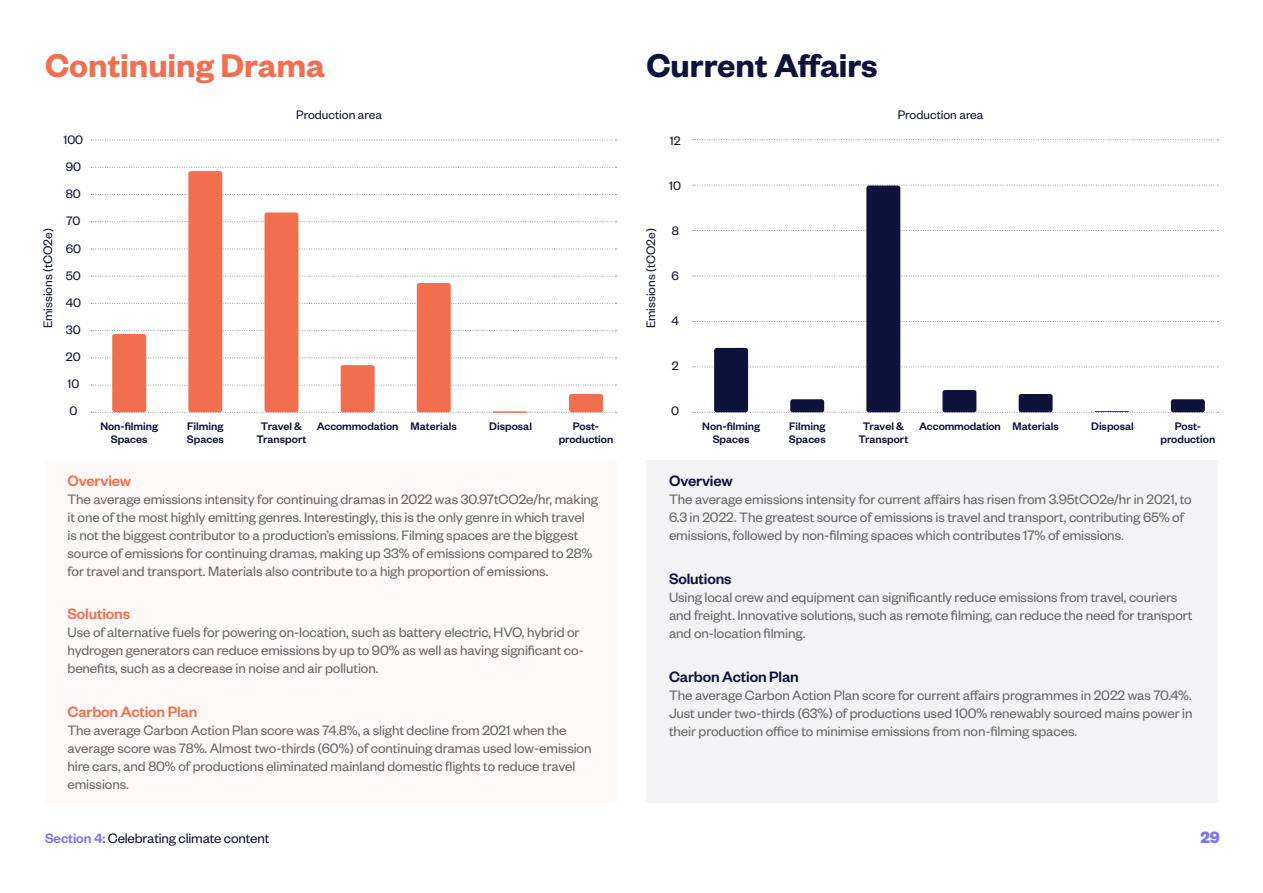
<style>
.page{position:relative;width:1263px;height:893px;background:#fff}
.page>*{position:absolute;margin:0;border:0;box-sizing:border-box;transform-origin:0 0}
.t1{font:600 36.15px "Founders Grotesk";color:#f16f4e}
.t2{font:600 36.15px "Founders Grotesk";color:#0d133b}
.t3{font:700 18px "Founders Grotesk";color:#7b73fa}
.t4{font:500 16.5px "Founders Grotesk";letter-spacing:-.01em;color:#f16f4e}
.t5{font:500 16.5px "Founders Grotesk";letter-spacing:-.01em;color:#0d133b}
.t6{font:15px/18px "Founders Grotesk";letter-spacing:-.005em;color:#666}
.t7{font:15px "Founders Grotesk";letter-spacing:-.01em;color:#0d133b}
.t8{font:13.5px "Founders Grotesk";color:#0d133b}
.t9{font:500 12px/13.5px "Founders Grotesk";color:#0d133b;text-align:center}
.s1{font-weight:500;color:#7b73fa}
</style>
<div class="page">
<div style="left:45px;top:460px;width:571px;height:343px;background:#fef8f6"></div>
<div style="left:646px;top:460px;width:572px;height:343px;background:#f3f3f5"></div>
<svg style="left:693px;top:139px;width:525px;height:1px"></svg>
<svg style="left:91px;top:194px;width:525px;height:1px"></svg>
<svg style="left:91px;top:167px;width:525px;height:1px"></svg>
<svg style="left:91px;top:140px;width:525px;height:1px"></svg>
<svg style="left:91px;top:221px;width:525px;height:1px"></svg>
<svg style="left:693px;top:185px;width:525px;height:1px"></svg>
<svg style="left:91px;top:276px;width:525px;height:1px"></svg>
<svg style="left:91px;top:249px;width:525px;height:1px"></svg>
<svg style="left:693px;top:276px;width:525px;height:1px"></svg>
<svg style="left:91px;top:330px;width:525px;height:1px"></svg>
<svg style="left:693px;top:230px;width:525px;height:1px"></svg>
<svg style="left:91px;top:303px;width:525px;height:1px"></svg>
<svg style="left:693px;top:321px;width:525px;height:1px"></svg>
<svg style="left:91px;top:357px;width:525px;height:1px"></svg>
<svg style="left:693px;top:366px;width:525px;height:1px"></svg>
<svg style="left:91px;top:385px;width:525px;height:1px"></svg>
<svg style="left:693px;top:412px;width:525px;height:1px"></svg>
<svg style="left:91px;top:412px;width:525px;height:1px"></svg>
<div style="left:714px;top:348px;width:34px;height:64px;background:#0d133b;border-radius:2px"></div>
<div style="left:112px;top:334px;width:34px;height:78px;background:#f16f4e;border-radius:2px"></div>
<div style="left:866px;top:186px;width:34px;height:226px;background:#0d133b;border-radius:2px"></div>
<div style="left:264px;top:212px;width:34px;height:200px;background:#f16f4e;border-radius:2px"></div>
<div style="left:1019px;top:394px;width:33px;height:18px;background:#0d133b;border-radius:2px"></div>
<div style="left:417px;top:283px;width:34px;height:129px;background:#f16f4e;border-radius:2px"></div>
<div style="left:1171px;top:399px;width:34px;height:13px;background:#0d133b;border-radius:2px"></div>
<div style="left:569px;top:394px;width:34px;height:18px;background:#f16f4e;border-radius:2px"></div>
<div style="left:790px;top:399px;width:34px;height:13px;background:#0d133b;border-radius:2px"></div>
<div style="left:188px;top:171px;width:34px;height:241px;background:#f16f4e;border-radius:2px"></div>
<div style="left:942px;top:390px;width:34px;height:22px;background:#0d133b;border-radius:2px"></div>
<div style="left:341px;top:365px;width:34px;height:47px;background:#f16f4e;border-radius:2px"></div>
<hr style="left:1095px;top:411px;width:34px;height:1px;background:#0d133b">
<hr style="left:493px;top:411px;width:34px;height:2px;background:#f16f4e">
<h1 class="t1" style="left:45px;top:42px;width:281px">Continuing Drama</h1>
<h1 class="t2" style="left:646px;top:42px;width:233px">Current Affairs</h1>
<p class="t8" style="left:39px;top:328px;width:102px;rotate:-90deg">Emissions (tCO2e)</p>
<p class="t8" style="left:63px;top:131px;width:21px">100</p>
<p class="t8" style="left:66px;top:158px;width:17px">90</p>
<p class="t8" style="left:66px;top:186px;width:17px">80</p>
<p class="t8" style="left:66px;top:213px;width:16px">70</p>
<p class="t8" style="left:66px;top:240px;width:17px">60</p>
<p class="t8" style="left:66px;top:267px;width:17px">50</p>
<p class="t8" style="left:66px;top:294px;width:17px">40</p>
<p class="t8" style="left:66px;top:321px;width:16px">30</p>
<p class="t8" style="left:66px;top:348px;width:16px">20</p>
<p class="t8" style="left:67px;top:376px;width:13px">10</p>
<p class="t8" style="left:296px;top:106px;width:87px">Production area</p>
<p class="t8" style="left:898px;top:106px;width:87px">Production area</p>
<p class="t8" style="left:670px;top:132px;width:12px">12</p>
<p class="t8" style="left:669px;top:177px;width:13px">10</p>
<p class="t8" style="left:642px;top:328px;width:102px;rotate:-90deg">Emissions (tCO2e)</p>
<p class="t8" style="left:672px;top:222px;width:9px">8</p>
<p class="t8" style="left:671px;top:267px;width:9px">6</p>
<p class="t8" style="left:671px;top:313px;width:9px">4</p>
<p class="t8" style="left:672px;top:358px;width:8px">2</p>
<p class="t8" style="left:69px;top:403px;width:9px">0</p>
<p class="t8" style="left:671px;top:403px;width:9px">0</p>
<p class="t9" style="left:100px;top:419px;width:59px">Non-filming<br>Spaces</p>
<p class="t9" style="left:187px;top:419px;width:38px;text-align:left">Filming<br>Spaces</p>
<p class="t9" style="left:702px;top:419px;width:59px">Non-filming<br>Spaces</p>
<p class="t9" style="left:256px;top:419px;width:51px">Travel &amp;<br>Transport</p>
<p class="t9" style="left:789px;top:419px;width:38px;text-align:left">Filming<br>Spaces</p>
<p class="t9" style="left:411px;top:419px;width:48px">Materials</p>
<p class="t9" style="left:489px;top:419px;width:44px">Disposal</p>
<p class="t9" style="left:863px;top:419px;width:43px">Travel &amp;</p>
<p class="t9" style="left:1012px;top:419px;width:48px">Materials</p>
<p class="t9" style="left:1091px;top:419px;width:44px">Disposal</p>
<p class="t9" style="left:858px;top:432px;width:51px">Transport</p>
<p class="t9" style="left:317px;top:419px;width:83px">Accommodation</p>
<p class="t9" style="left:919px;top:419px;width:83px">Accommodation</p>
<p class="t9" style="left:559px;top:419px;width:56px">Post&shy;production</p>
<p class="t9" style="left:1160px;top:419px;width:56px">Post&shy;production</p>
<p class="t4" style="left:68px;top:470px;width:65px">Overview</p>
<p class="t6" style="left:68px;top:489px;width:532px">The average emissions intensity for continuing dramas in 2022 was 30.97tCO2e/hr, making it one of the most highly emitting genres. Interestingly, this is the only genre in which travel<br>is not the biggest contributor to a production’s emissions. Filming spaces are the biggest source of emissions for continuing dramas, making up 33% of emissions compared to 28% for travel and transport. Materials also contribute to a high proportion of emissions.</p>
<p class="t4" style="left:68px;top:604px;width:64px">Solutions</p>
<p class="t6" style="left:67px;top:623px;width:518px">Use of alternative fuels for powering on-location, such as battery electric, HVO, hybrid or hydrogen generators can reduce emissions by up to 90% as well as having significant co&shy;benefits, such as a decrease in noise and air pollution.</p>
<p class="t4" style="left:68px;top:701px;width:131px">Carbon Action Plan</p>
<p class="t6" style="left:67px;top:720px;width:525px">The average Carbon Action Plan score was 74.8%, a slight decline from 2021 when the average score was 78%. Almost two-thirds (60%) of continuing dramas used low-emission hire cars, and 80% of productions eliminated mainland domestic flights to reduce travel emissions.</p>
<p class="t5" style="left:669px;top:470px;width:65px">Overview</p>
<p class="t6" style="left:669px;top:489px;width:524px">The average emissions intensity for current affairs has risen from 3.95tCO2e/hr in 2021, to<br>6.3 in 2022. The greatest source of emissions is travel and transport, contributing 65% of emissions, followed by non-filming spaces which contributes 17% of emissions.</p>
<p class="t5" style="left:669px;top:569px;width:64px">Solutions</p>
<p class="t6" style="left:669px;top:588px;width:525px">Using local crew and equipment can significantly reduce emissions from travel, couriers and freight. Innovative solutions, such as remote filming, can reduce the need for transport and on-location filming.</p>
<p class="t5" style="left:669px;top:666px;width:131px">Carbon Action Plan</p>
<p class="t6" style="left:669px;top:685px;width:525px;text-align:justify">The average Carbon Action Plan score for current affairs programmes in 2022 was 70.4%.<br>Just under two-thirds (63%) of productions used 100% renewably sourced mains power in their production office to minimise emissions from non-filming spaces.</p>
<p class="t7" style="left:45px;top:828px;width:226px"><span class="s1">Section 4:</span> Celebrating climate content</p>
<p class="t3" style="left:1200px;top:825px;width:21px">29</p>
</div>
